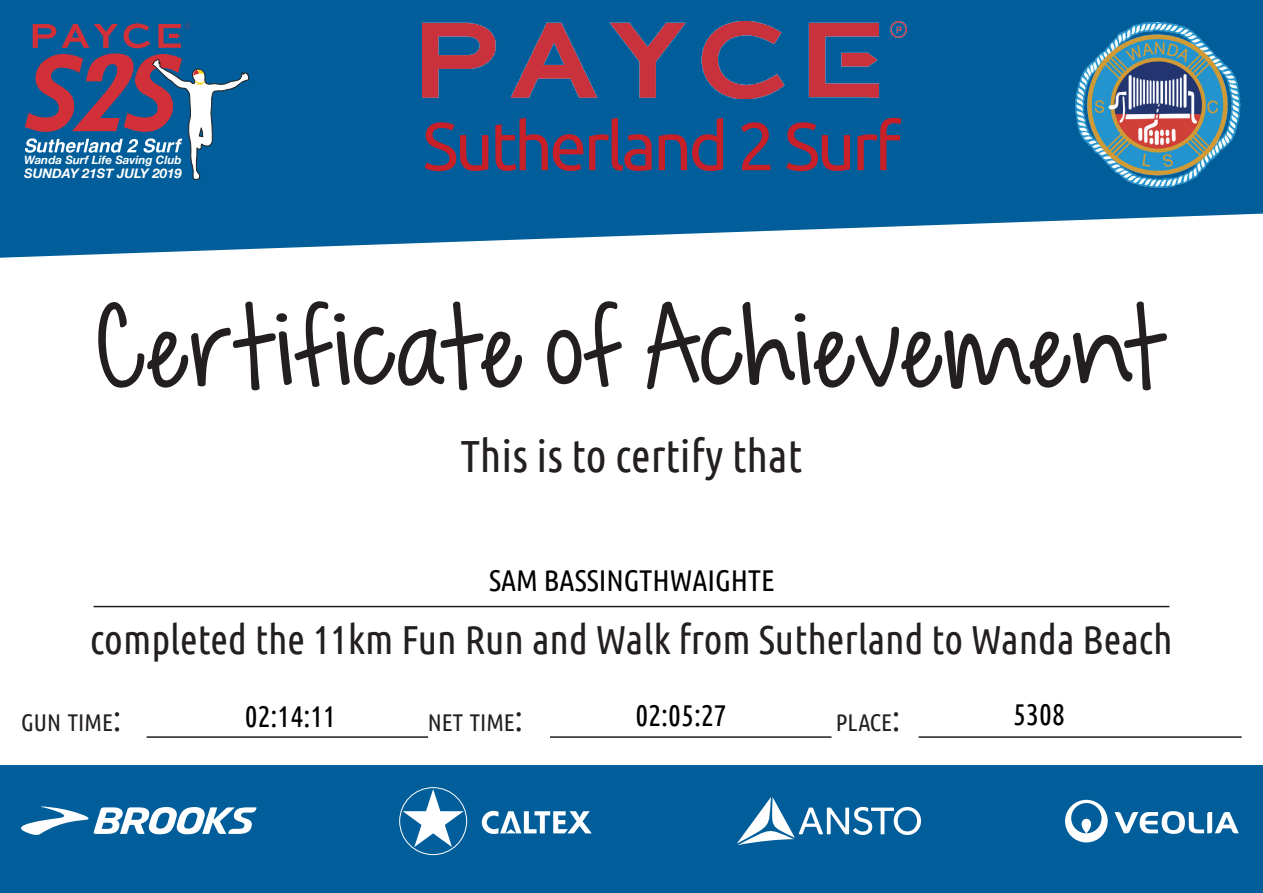
<style>
.page{position:relative;width:1263px;height:893px;background:#fff}
.page>*{position:absolute;margin:0;border:0;box-sizing:border-box;transform-origin:0 0}
.t1{font:100.5px "KG Feeling 22";color:#231f20}
.t2{font:67.5px "Ubuntu";letter-spacing:-.05em;color:#c82028}
.t3{font:45px "Ubuntu Condensed";color:#231f20}
.t4{font:40.5px "Ubuntu Condensed";color:#231f20}
.t5{font:30px "Ubuntu Condensed";color:#000}
.t6{font:24.15px "Ubuntu Condensed";color:#231f20}
.t7{font:italic 700 13.2px "Helvetica Neue";color:#fff}
.t8{font:italic 700 11.55px "Helvetica Neue";color:#fff}
.s1{font-size:34.5px}
</style>
<div class="page">
<hr style="left:147px;top:736px;width:281px;height:2px;background:#231f20">
<hr style="left:550px;top:736px;width:281px;height:2px;background:#231f20">
<hr style="left:918px;top:736px;width:324px;height:2px;background:#231f20">
<hr style="left:94px;top:606px;width:1075px;height:1px;background:#231f20">
<div style="left:0;top:765px;width:1263px;height:128px;background:#015e9a"></div>
<svg style="left:0;top:0;width:1263px;height:258px;background:#2072a6"></svg>
<svg style="left:25px;top:23px;width:224px;height:157px;background:#43618c"></svg>
<img style="left:1075px;top:23px;width:165px;height:164px">
<img style="left:423px;top:22px;width:483px;height:77px">
<svg style="left:21px;top:806px;width:236px;height:29px"></svg>
<div style="left:399px;top:787px;width:68px;height:68px;border:1px solid #fff;border-radius:50%"></div>
<svg style="left:403px;top:789px;width:61px;height:58px"></svg>
<svg style="left:482px;top:811px;width:110px;height:23px"></svg>
<svg style="left:1065px;top:800px;width:43px;height:42px"></svg>
<svg style="left:1114px;top:811px;width:125px;height:23px"></svg>
<svg style="left:737px;top:797px;width:184px;height:48px"></svg>
<p class="t8" style="left:24px;top:153px;width:159px">Wanda Surf Life Saving Club</p>
<p class="t7" style="left:24px;top:165px;width:159px">SUNDAY 21ST JULY 2019</p>
<h2 class="t2" style="left:422px;top:105px;width:480px">Sutherland 2 Surf</h2>
<h1 class="t1" style="left:96px;top:279px;width:1072px">Certificate of Achievement</h1>
<p class="t3" style="left:461px;top:428px;width:343px">This is to certify that</p>
<p class="t5" style="left:489px;top:562px;width:287px">SAM BASSINGTHWAIGHTE</p>
<p class="t4" style="left:90px;top:614px;width:1084px">completed the 11km Fun Run and Walk from Sutherland to Wanda Beach</p>
<p class="t5" style="left:245px;top:698px;width:93px">02:14:11</p>
<p class="t5" style="left:635px;top:697px;width:93px">02:05:27</p>
<p class="t5" style="left:1013px;top:695px;width:53px">5308</p>
<p class="t6" style="left:21px;top:707px;width:101px">GUN TIME<span class="s1">:</span></p>
<p class="t6" style="left:428px;top:707px;width:97px">NET TIME<span class="s1">:</span></p>
<p class="t6" style="left:836px;top:707px;width:66px">PLACE<span class="s1">:</span></p>
</div>
